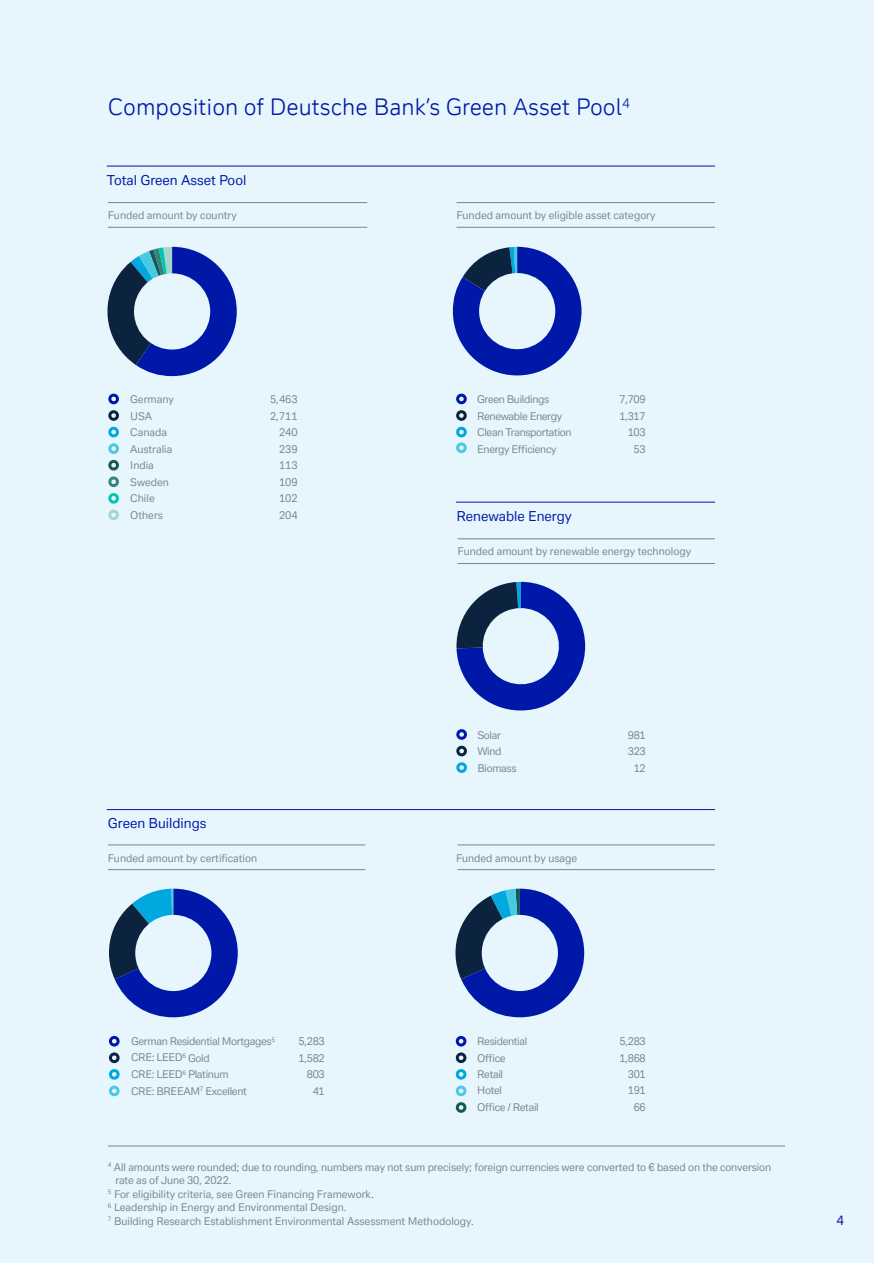
<style>
.page{position:relative;width:893px;height:1263px;background:#fff}
.page>*{position:absolute;margin:0;border:0;box-sizing:border-box;transform-origin:0 0}
.t1{font:22.5px "Deutsche Bank Display";color:#0018a8}
.t2{font:13.5px "Deutsche Bank Text";color:#0018a8}
.t3{font:12.75px "Deutsche Bank Text";color:#0018a8}
.t4{font:10.5px "Deutsche Bank Text";letter-spacing:-.01em;color:#768692}
.t5{font:10.5px "Deutsche Bank Text";letter-spacing:-.03em;color:#768692}
</style>
<div class="page">
<div style="left:0;top:0;width:874px;height:1263px;background:#e6f6fc"></div>
<hr style="left:108px;top:1146px;width:677px;height:1px;background:#768692">
<div style="left:108px;top:394px;width:11px;height:10px;border:3px solid #0018a8;border-radius:50%"></div>
<div style="left:108px;top:410px;width:11px;height:11px;border:3px solid #0c2340;border-radius:50%"></div>
<div style="left:108px;top:427px;width:11px;height:10px;border:3px solid #00a8e0;border-radius:50%"></div>
<div style="left:108px;top:443px;width:11px;height:11px;border:3px solid #4ac9e3;border-radius:50%"></div>
<div style="left:108px;top:460px;width:11px;height:10px;border:3px solid #175959;border-radius:50%"></div>
<div style="left:108px;top:476px;width:11px;height:11px;border:3px solid #33857e;border-radius:50%"></div>
<div style="left:108px;top:493px;width:11px;height:11px;border:3px solid #00c7b1;border-radius:50%"></div>
<div style="left:108px;top:510px;width:11px;height:10px;border:3px solid #a7d6cd;border-radius:50%"></div>
<hr style="left:108px;top:202px;width:259px;height:1px;background:#768692">
<hr style="left:108px;top:227px;width:259px;height:1px;background:#768692">
<hr style="left:456px;top:202px;width:259px;height:1px;background:#768692">
<hr style="left:456px;top:227px;width:259px;height:1px;background:#768692">
<hr style="left:107px;top:166px;width:608px;height:1px;background:#0018a8">
<div style="left:456px;top:394px;width:11px;height:10px;border:3px solid #0018a8;border-radius:50%"></div>
<div style="left:456px;top:410px;width:11px;height:11px;border:3px solid #0c2340;border-radius:50%"></div>
<div style="left:456px;top:427px;width:11px;height:10px;border:3px solid #00a8e0;border-radius:50%"></div>
<div style="left:456px;top:442px;width:11px;height:11px;border:3px solid #4ac9e3;border-radius:50%"></div>
<svg style="left:107px;top:247px;width:130px;height:129px"></svg>
<svg style="left:453px;top:247px;width:128px;height:128px"></svg>
<div style="left:479px;top:273px;width:76px;height:76px;background:#e6f6fc;border-radius:50%"></div>
<div style="left:456px;top:729px;width:11px;height:11px;border:3px solid #0018a8;border-radius:50%"></div>
<div style="left:456px;top:746px;width:11px;height:10px;border:3px solid #0c2340;border-radius:50%"></div>
<div style="left:456px;top:762px;width:11px;height:11px;border:3px solid #00a8e0;border-radius:50%"></div>
<hr style="left:458px;top:539px;width:257px;height:1px;background:#768692">
<hr style="left:458px;top:563px;width:257px;height:1px;background:#768692">
<hr style="left:456px;top:502px;width:259px;height:1px;background:#0018a8">
<svg style="left:456px;top:582px;width:129px;height:128px"></svg>
<hr style="left:107px;top:809px;width:608px;height:1px;background:#0018a8">
<div style="left:109px;top:1036px;width:11px;height:10px;border:3px solid #0018a8;border-radius:50%"></div>
<div style="left:109px;top:1052px;width:11px;height:11px;border:3px solid #0c2340;border-radius:50%"></div>
<div style="left:109px;top:1069px;width:11px;height:11px;border:3px solid #00a8e0;border-radius:50%"></div>
<div style="left:109px;top:1085px;width:11px;height:11px;border:3px solid #4ac9e3;border-radius:50%"></div>
<div style="left:456px;top:1036px;width:10px;height:10px;border:3px solid #0018a8;border-radius:50%"></div>
<div style="left:456px;top:1052px;width:10px;height:11px;border:3px solid #0c2340;border-radius:50%"></div>
<div style="left:456px;top:1069px;width:10px;height:11px;border:3px solid #00a8e0;border-radius:50%"></div>
<div style="left:456px;top:1085px;width:10px;height:11px;border:3px solid #4ac9e3;border-radius:50%"></div>
<div style="left:456px;top:1102px;width:10px;height:11px;border:3px solid #175959;border-radius:50%"></div>
<hr style="left:458px;top:845px;width:257px;height:1px;background:#768692">
<hr style="left:458px;top:869px;width:257px;height:1px;background:#768692">
<hr style="left:108px;top:845px;width:257px;height:1px;background:#768692">
<hr style="left:108px;top:869px;width:257px;height:1px;background:#768692">
<svg style="left:109px;top:889px;width:129px;height:128px"></svg>
<div style="left:135px;top:915px;width:76px;height:76px;background:#e6f6fc;border-radius:50%"></div>
<svg style="left:455px;top:889px;width:129px;height:128px"></svg>
<div style="left:482px;top:915px;width:76px;height:76px;background:#e6f6fc;border-radius:50%"></div>
<h1 class="t1" style="left:108px;top:93px;width:524px">Composition of Deutsche Bank’s Green Asset Pool<sup>4</sup></h1>
<p class="t2" style="left:107px;top:171px;width:141px">Total Green Asset Pool</p>
<p class="t4" style="left:108px;top:208px;width:130px">Funded amount by country</p>
<p class="t4" style="left:456px;top:208px;width:201px">Funded amount by eligible asset category</p>
<p class="t4" style="left:130px;top:393px;width:45px">Germany</p>
<p class="t4" style="left:270px;top:393px;width:29px">5,463</p>
<p class="t4" style="left:130px;top:409px;width:24px">USA</p>
<p class="t4" style="left:270px;top:409px;width:29px">2,711</p>
<p class="t4" style="left:130px;top:426px;width:38px">Canada</p>
<p class="t4" style="left:279px;top:426px;width:20px">240</p>
<p class="t4" style="left:130px;top:442px;width:44px">Australia</p>
<p class="t4" style="left:279px;top:442px;width:20px">239</p>
<p class="t4" style="left:130px;top:459px;width:25px">India</p>
<p class="t4" style="left:279px;top:459px;width:20px">113</p>
<p class="t4" style="left:130px;top:475px;width:40px">Sweden</p>
<p class="t4" style="left:279px;top:475px;width:20px">109</p>
<p class="t4" style="left:130px;top:492px;width:26px">Chile</p>
<p class="t4" style="left:279px;top:492px;width:20px">102</p>
<p class="t4" style="left:130px;top:508px;width:34px">Others</p>
<p class="t4" style="left:279px;top:508px;width:20px">204</p>
<p class="t5" style="left:477px;top:393px;width:74px">Green Buildings</p>
<p class="t4" style="left:619px;top:393px;width:28px">7,709</p>
<p class="t5" style="left:477px;top:409px;width:87px">Renewable Energy</p>
<p class="t4" style="left:619px;top:409px;width:28px">1,317</p>
<p class="t5" style="left:477px;top:426px;width:96px">Clean Transportation</p>
<p class="t4" style="left:628px;top:426px;width:20px">103</p>
<p class="t5" style="left:477px;top:442px;width:81px">Energy Efficiency</p>
<p class="t4" style="left:634px;top:442px;width:14px">53</p>
<p class="t2" style="left:456px;top:508px;width:117px">Renewable Energy</p>
<p class="t4" style="left:458px;top:545px;width:235px">Funded amount by renewable energy technology</p>
<p class="t4" style="left:477px;top:728px;width:25px">Solar</p>
<p class="t4" style="left:628px;top:728px;width:20px">981</p>
<p class="t4" style="left:477px;top:745px;width:26px">Wind</p>
<p class="t4" style="left:628px;top:745px;width:20px">323</p>
<p class="t5" style="left:477px;top:761px;width:41px">Biomass</p>
<p class="t4" style="left:634px;top:761px;width:14px">12</p>
<p class="t2" style="left:108px;top:814px;width:100px">Green Buildings</p>
<p class="t4" style="left:108px;top:851px;width:151px">Funded amount by certification</p>
<p class="t4" style="left:456px;top:851px;width:123px">Funded amount by usage</p>
<p class="t5" style="left:131px;top:1034px;width:145px">German Residential Mortgages<sup>5</sup></p>
<p class="t4" style="left:299px;top:1034px;width:28px">5,283</p>
<p class="t5" style="left:131px;top:1051px;width:80px">CRE: LEED<sup>6</sup> Gold</p>
<p class="t4" style="left:299px;top:1051px;width:28px">1,582</p>
<p class="t5" style="left:131px;top:1067px;width:99px">CRE: LEED<sup>6</sup> Platinum</p>
<p class="t4" style="left:307px;top:1067px;width:20px">803</p>
<p class="t5" style="left:131px;top:1084px;width:117px">CRE: BREEAM<sup>7</sup> Excellent</p>
<p class="t4" style="left:313px;top:1084px;width:14px">41</p>
<p class="t5" style="left:477px;top:1034px;width:52px">Residential</p>
<p class="t4" style="left:619px;top:1034px;width:28px">5,283</p>
<p class="t4" style="left:477px;top:1051px;width:30px">Office</p>
<p class="t4" style="left:619px;top:1051px;width:28px">1,868</p>
<p class="t4" style="left:477px;top:1067px;width:27px">Retail</p>
<p class="t4" style="left:628px;top:1067px;width:20px">301</p>
<p class="t4" style="left:477px;top:1084px;width:26px">Hotel</p>
<p class="t4" style="left:628px;top:1084px;width:20px">191</p>
<p class="t5" style="left:477px;top:1100px;width:63px">Office / Retail</p>
<p class="t4" style="left:634px;top:1100px;width:14px">66</p>
<p class="t4" style="left:108px;top:1160px;width:665px"><sup>4</sup> All amounts were rounded; due to rounding, numbers may not sum precisely; foreign currencies were converted to € based on the conversion</p>
<p class="t4" style="left:115px;top:1173px;width:118px">rate as of June 30, 2022.</p>
<p class="t4" style="left:108px;top:1187px;width:267px"><sup>5</sup> For eligibility criteria, see Green Financing Framework.</p>
<p class="t4" style="left:108px;top:1200px;width:240px"><sup>6</sup> Leadership in Energy and Environmental Design.</p>
<p class="t4" style="left:108px;top:1214px;width:367px"><sup>7</sup> Building Research Establishment Environmental Assessment Methodology.</p>
<p class="t3" style="left:836px;top:1212px;width:9px">4</p>
</div>
